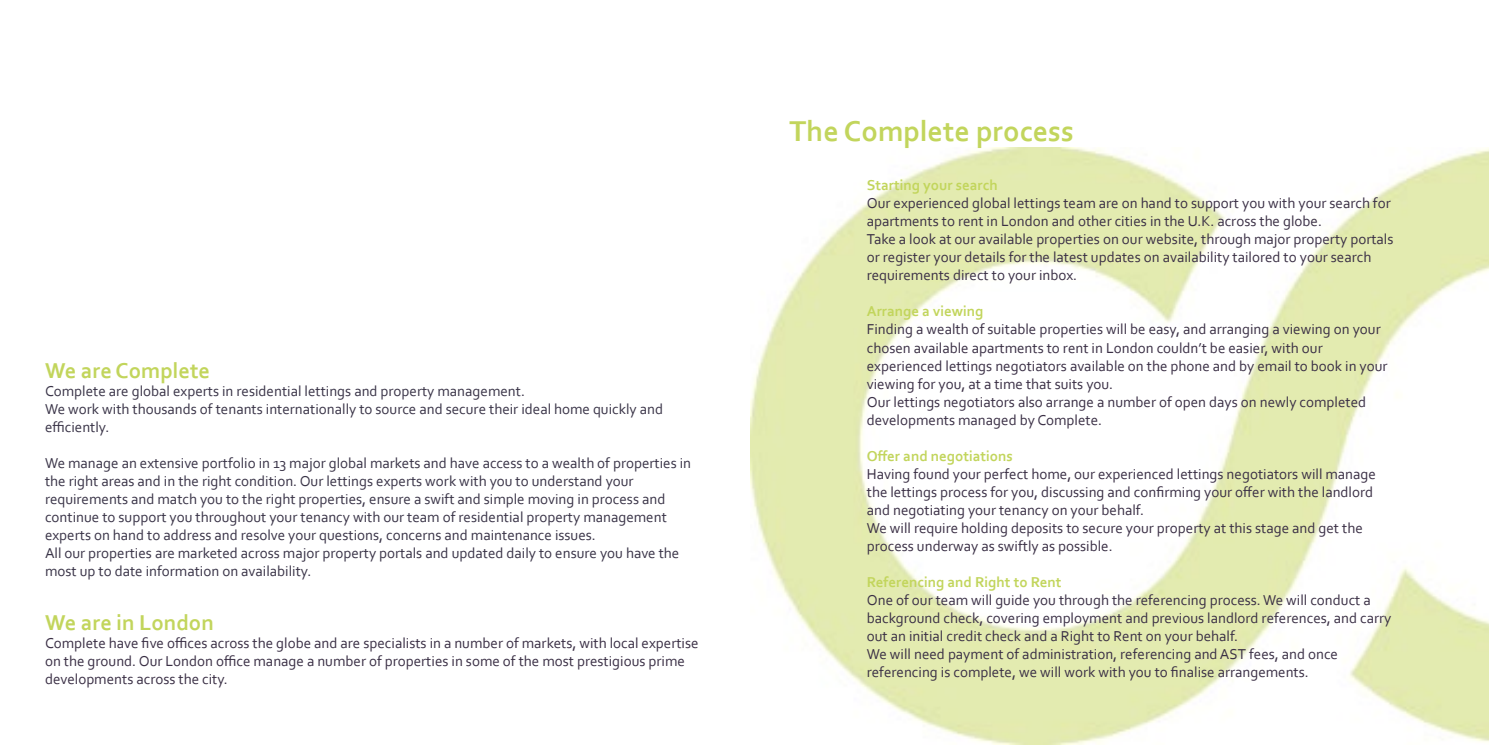
<style>
.page{position:relative;width:1489px;height:745px;background:#fff}
.page>*{position:absolute;margin:0;border:0;box-sizing:border-box;transform-origin:0 0}
.t1{font:700 30px "Corbel";color:#c2d55c}
.t2{font:700 22.5px "Corbel";color:#c2d55c}
.t3{font:15px/18px "Corbel";color:#3a2f45}
.t4{font:15px/18px "Corbel";color:#393347}
.t5{font:700 15px "Corbel";color:#c2d55c}
</style>
<div class="page">
<img style="left:750px;top:147px;width:738px;height:597px">
<h2 class="t2" style="left:45px;top:356px;width:166px">We are Complete</h2>
<p class="t4" style="left:45px;top:381px;width:619px">Complete are global experts in residential lettings and property management.<br>We work with thousands of tenants internationally to source and secure their ideal home quickly and efficiently.</p>
<p class="t4" style="left:45px;top:453px;width:647px">We manage an extensive portfolio in 13 major global markets and have access to a wealth of properties in the right areas and in the right condition. Our lettings experts work with you to understand your requirements and match you to the right properties, ensure a swift and simple moving in process and continue to support you throughout your tenancy with our team of residential property management experts on hand to address and resolve your questions, concerns and maintenance issues.<br>All our properties are marketed across major property portals and updated daily to ensure you have the most up to date information on availability.</p>
<h2 class="t2" style="left:45px;top:608px;width:170px">We are in London</h2>
<p class="t3" style="left:45px;top:633px;width:655px">Complete have five offices across the globe and are specialists in a number of markets, with local expertise on the ground. Our London office manage a number of properties in some of the most prestigious prime developments across the city.</p>
<h1 class="t1" style="left:789px;top:112px;width:286px">The Complete process</h1>
<p class="t5" style="left:866px;top:176px;width:132px">Starting your search</p>
<p class="t3" style="left:866px;top:194px;width:528px">Our experienced global lettings team are on hand to support you with your search for apartments to rent in London and other cities in the U.K. across the globe.<br>Take a look at our available properties on our website, through major property portals or register your details for the latest updates on availability tailored to your search requirements direct to your inbox.</p>
<p class="t5" style="left:866px;top:302px;width:118px">Arrange a viewing</p>
<p class="t3" style="left:866px;top:320px;width:522px">Finding a wealth of suitable properties will be easy, and arranging a viewing on your chosen available apartments to rent in London couldn’t be easier, with our experienced lettings negotiators available on the phone and by email to book in your viewing for you, at a time that suits you.<br>Our lettings negotiators also arrange a number of open days on newly completed developments managed by Complete.</p>
<p class="t5" style="left:866px;top:446px;width:148px">Offer and negotiations</p>
<p class="t3" style="left:866px;top:464px;width:510px">Having found your perfect home, our experienced lettings negotiators will manage the lettings process for you, discussing and confirming your offer with the landlord and negotiating your tenancy on your behalf.<br>We will require holding deposits to secure your property at this stage and get the process underway as swiftly as possible.</p>
<p class="t5" style="left:866px;top:572px;width:196px">Referencing and Right to Rent</p>
<p class="t3" style="left:866px;top:590px;width:526px">One of our team will guide you through the referencing process. We will conduct a background check, covering employment and previous landlord references, and carry out an initial credit check and a Right to Rent on your behalf.<br>We will need payment of administration, referencing and AST fees, and once referencing is complete, we will work with you to finalise arrangements.</p>
</div>
